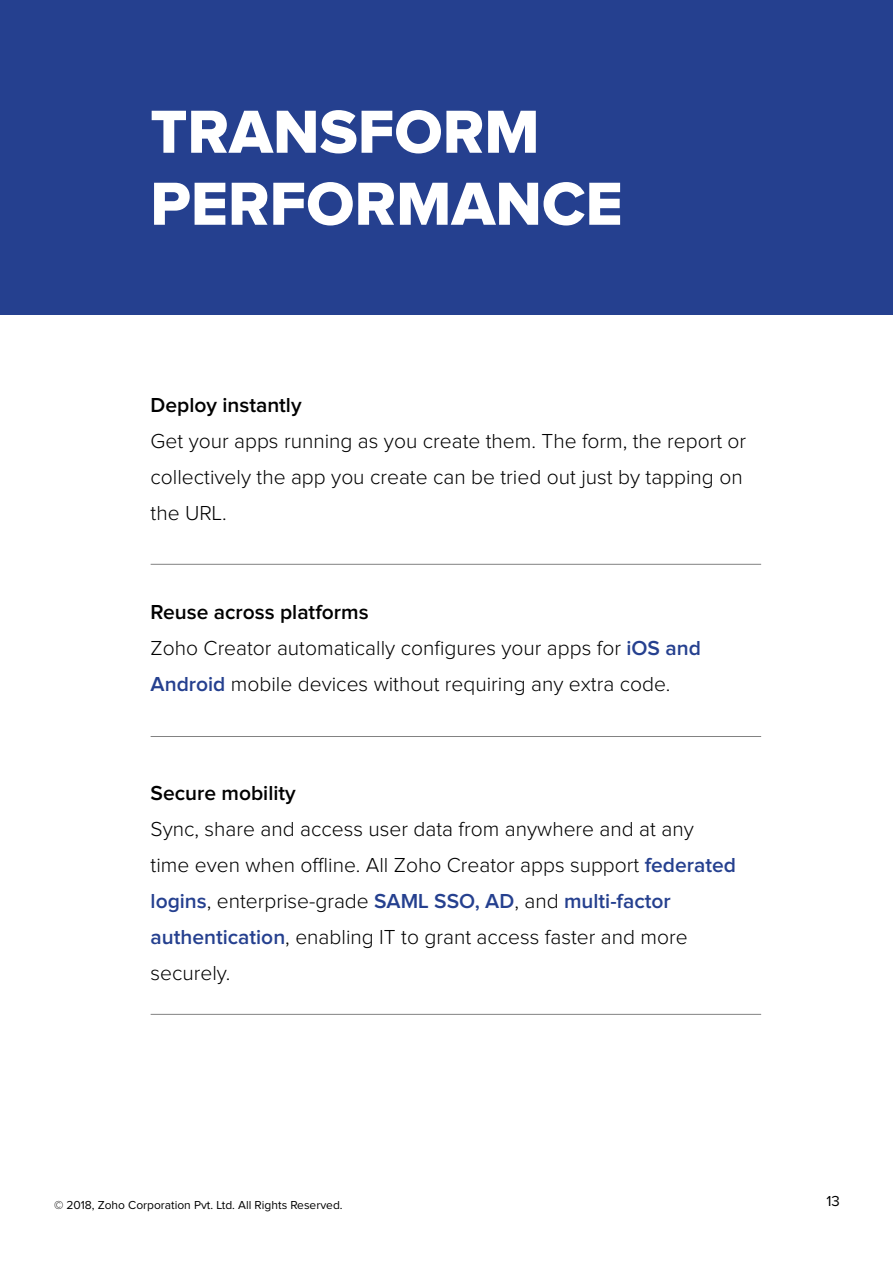
<style>
.page{position:relative;width:893px;height:1263px;background:#fff}
.page>*{position:absolute;margin:0;border:0;box-sizing:border-box;transform-origin:0 0}
.t1{font:63px "Proxima Nova Extrabld";color:#fff}
.t2{font:300 21px/36px "Proxima Nova";color:#000}
.t3{font:600 21px "Proxima Nova";color:#000}
.t4{font:600 21px "Proxima Nova";color:#25408f}
.t5{font:15px "Proxima Nova";color:#000}
.t6{font:12px "Proxima Nova";color:#000}
.s1{font-weight:600;color:#25408f}
.s2{font-weight:300;color:#000}
</style>
<div class="page">
<div style="left:0;top:0;width:893px;height:314px;background:#25408f"></div>
<hr style="left:151px;top:564px;width:610px;height:1px;background:#000">
<hr style="left:151px;top:736px;width:610px;height:1px;background:#000">
<hr style="left:151px;top:1014px;width:610px;height:1px;background:#000">
<p class="t1" style="left:150px;top:103px;width:391px">TRANSFORM</p>
<p class="t1" style="left:150px;top:175px;width:474px">PERFORMANCE</p>
<p class="t3" style="left:151px;top:395px;width:152px">Deploy instantly</p>
<p class="t2" style="left:151px;top:424px;width:597px">Get your apps running as you create them. The form, the report or collectively the app you create can be tried out just by tapping on the URL.</p>
<p class="t3" style="left:151px;top:602px;width:219px">Reuse across platforms</p>
<p class="t2" style="left:151px;top:630px;width:552px">Zoho Creator automatically configures your apps for <span class="s1">iOS and</span></p>
<p class="t2" style="left:151px;top:666px;width:521px"><span class="s1">Android</span> mobile devices without requiring any extra code.</p>
<p class="t3" style="left:151px;top:783px;width:147px">Secure mobility</p>
<p class="t2" style="left:151px;top:812px;width:545px">Sync, share and access user data from anywhere and at any</p>
<p class="t2" style="left:151px;top:848px;width:587px">time even when offline. All Zoho Creator apps support <span class="s1">federated</span></p>
<p class="t4" style="left:151px;top:891px;width:522px">logins<span class="s2">, enterprise-grade</span> SAML SSO, AD<span class="s2">, and</span> multi-factor</p>
<p class="t2" style="left:151px;top:920px;width:538px"><span class="s1">authentication</span>, enabling IT to grant access faster and more</p>
<p class="t2" style="left:151px;top:956px;width:81px">securely.</p>
<p class="t6" style="left:54px;top:1199px;width:290px">© 2018, Zoho Corporation Pvt. Ltd. All Rights Reserved.</p>
<p class="t5" style="left:826px;top:1194px;width:15px">13</p>
</div>
